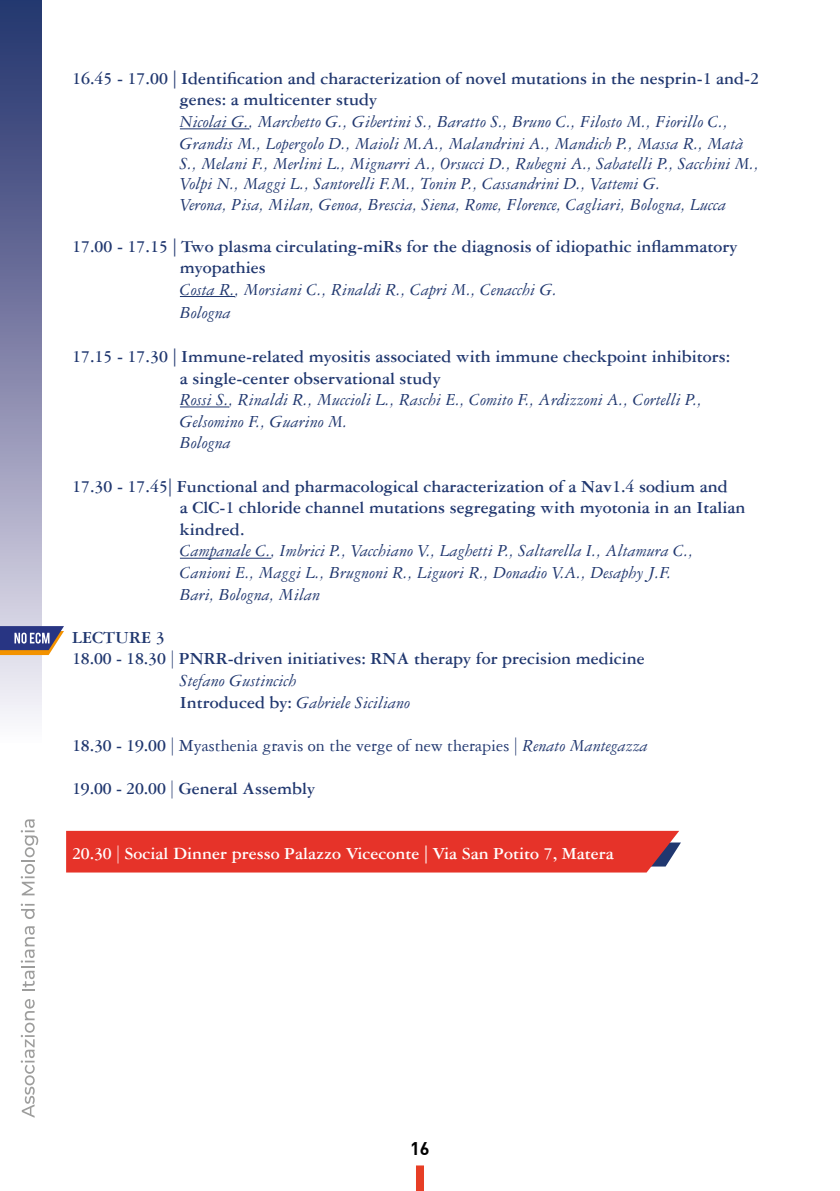
<style>
.page{position:relative;width:840px;height:1191px;background:#fff}
.page>*{position:absolute;margin:0;border:0;box-sizing:border-box;transform-origin:0 0}
.t1{font:italic 18px/20.8px "Garamond Three LT";color:#20376f}
.t2{font:700 18px/21.6px "Garamond Three LT";color:#20376f}
.t3{font:18px "Garamond Three LT";color:#20376f}
.t4{font:700 18px "Garamond Three LT";color:#fff}
.t5{font:700 18px "DIN";color:#000}
.s1{font-weight:400}
.s2{font-weight:700;font-style:normal}
.s3{font-weight:700}
.s4{font-style:italic}
</style>
<div class="page">
<div style="left:416px;top:1165px;width:8px;height:26px;background:#e73e25"></div>
<div style="left:0;top:0;width:42px;height:743px;background:linear-gradient(to bottom,#1c2a67,#f7f1f9)"></div>
<svg style="left:21px;top:999px;width:14px;height:118px"></svg>
<svg style="left:21px;top:926px;width:14px;height:65px"></svg>
<svg style="left:21px;top:903px;width:14px;height:16px"></svg>
<svg style="left:21px;top:819px;width:17px;height:76px"></svg>
<div style="left:66px;top:831px;width:614px;height:41px;background:#e63329"></div>
<hr style="left:180px;top:128px;width:69px;height:1px;background:#20376f">
<hr style="left:180px;top:296px;width:55px;height:1px;background:#20376f">
<hr style="left:180px;top:406px;width:49px;height:1px;background:#20376f">
<hr style="left:180px;top:558px;width:91px;height:1px;background:#20376f">
<svg style="left:0;top:626px;width:64px;height:29px"></svg>
<p class="t2" style="left:180px;top:68px;width:580px;text-indent:-108px">16.45 - 17.00 | Identification and characterization of novel mutations in the nesprin-1 and-2 genes: a multicenter study</p>
<p class="t1" style="left:180px;top:111px;width:580px">Nicolai G., Marchetto G., Gibertini S., Baratto S., Bruno C., Filosto M., Fiorillo C., Grandis M., Lopergolo D., Maioli M.A., Malandrini A., Mandich P., Massa R., Matà S., Melani F., Merlini L., Mignarri A., Orsucci D., Rubegni A., Sabatelli P., Sacchini M., Volpi N., Maggi L., Santorelli F.M., Tonin P., Cassandrini D., Vattemi G.<br>Verona, Pisa, Milan, Genoa, Brescia, Siena, Rome, Florence, Cagliari, Bologna, Lucca</p>
<p class="t2" style="left:180px;top:236px;width:558px;line-height:20.8px;text-indent:-108px">17.00 - 17.15 | Two plasma circulating-miRs for the diagnosis of idiopathic inflammatory myopathies</p>
<p class="t1" style="left:180px;top:278px;width:378px;line-height:22.8px">Costa R., Morsiani C., Rinaldi R., Capri M., Cenacchi G.<br>Bologna</p>
<p class="t2" style="left:180px;top:346px;width:551px;text-indent:-108px">17.15 - 17.30 | Immune-related myositis associated with immune checkpoint inhibitors: a single-center observational study</p>
<p class="t1" style="left:180px;top:389px;width:523px;line-height:21.6px">Rossi S., Rinaldi R., Muccioli L., Raschi E., Comito F., Ardizzoni A., Cortelli P.,<br>Gelsomino F., Guarino M.<br>Bologna</p>
<p class="t2" style="left:180px;top:475px;width:566px;text-indent:-108px">17.30 - 17.45| Functional and pharmacological characterization of a Nav1.4 sodium and<br>a ClC-1 chloride channel mutations segregating with myotonia in an Italian kindred.</p>
<p class="t1" style="left:180px;top:540px;width:514px;line-height:21.6px">Campanale C., Imbrici P., Vacchiano V., Laghetti P., Saltarella I., Altamura C.,<br>Canioni E., Maggi L., Brugnoni R., Liguori R., Donadio V.A., Desaphy J.F.<br>Bari, Bologna, Milan</p>
<p class="t2" style="left:72px;top:626px;width:94px">LECTURE 3</p>
<p class="t2" style="left:72px;top:648px;width:574px">18.00 - 18.30 <span class="s1">|</span> PNRR-driven initiatives: RNA therapy for precision medicine</p>
<p class="t1" style="left:180px;top:670px;width:118px">Stefano Gustincich</p>
<p class="t1" style="left:180px;top:692px;width:232px"><span class="s2">Introduced by:</span> Gabriele Siciliano</p>
<p class="t3" style="left:72px;top:735px;width:577px"><span class="s3">18.30 - 19.00</span> | Myasthenia gravis on the verge of new therapies | <span class="s4">Renato Mantegazza</span></p>
<p class="t2" style="left:72px;top:778px;width:244px">19.00 - 20.00 <span class="s1">|</span> General Assembly</p>
<p class="t4" style="left:72px;top:843px;width:543px">20.30 <span class="s1">|</span> Social Dinner presso Palazzo Viceconte | Via San Potito 7, Matera</p>
<p class="t5" style="left:410px;top:1136px;width:21px">16</p>
</div>
